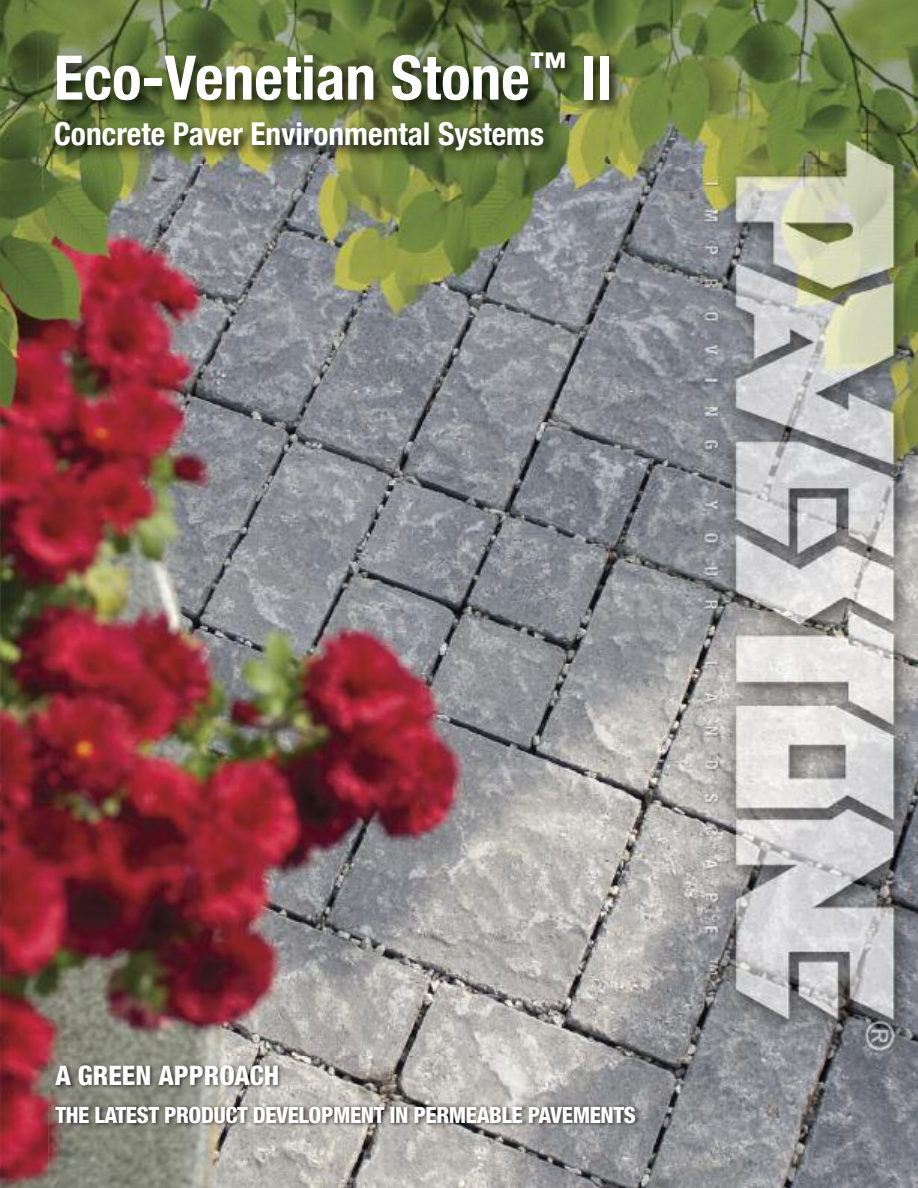
<style>
.page{position:relative;width:918px;height:1188px;background:#fff}
.page>*{position:absolute;margin:0;border:0;box-sizing:border-box;transform-origin:0 0}
.t1{font:700 condensed 61.5px "Helvetica Neue";color:#fff}
.t2{font:700 condensed 31.5px "Helvetica Neue";color:#fff}
.t3{font:800 condensed 27px "Helvetica Neue";color:#fff}
.t4{font:800 condensed 22.5px "Helvetica Neue";letter-spacing:-.02em;color:#fff}
</style>
<div class="page">
<img style="left:0;top:0;width:918px;height:1188px">
<img style="left:37px;top:24px;width:857px;height:139px">
<img style="left:42px;top:108px;width:846px;height:82px">
<img style="left:48px;top:1057px;width:693px;height:121px">
<h1 class="t1" style="left:54px;top:40px;width:560px">Eco-Venetian Stone<sup>™</sup> II</h1>
<h2 class="t2" style="left:54px;top:115px;width:492px">Concrete Paver Environmental Systems</h2>
<p class="t3" style="left:56px;top:1066px;width:225px">A GREEN APPROACH</p>
<p class="t4" style="left:56px;top:1106px;width:582px">THE LATEST PRODUCT DEVELOPMENT IN PERMEABLE PAVEMENTS</p>
</div>
